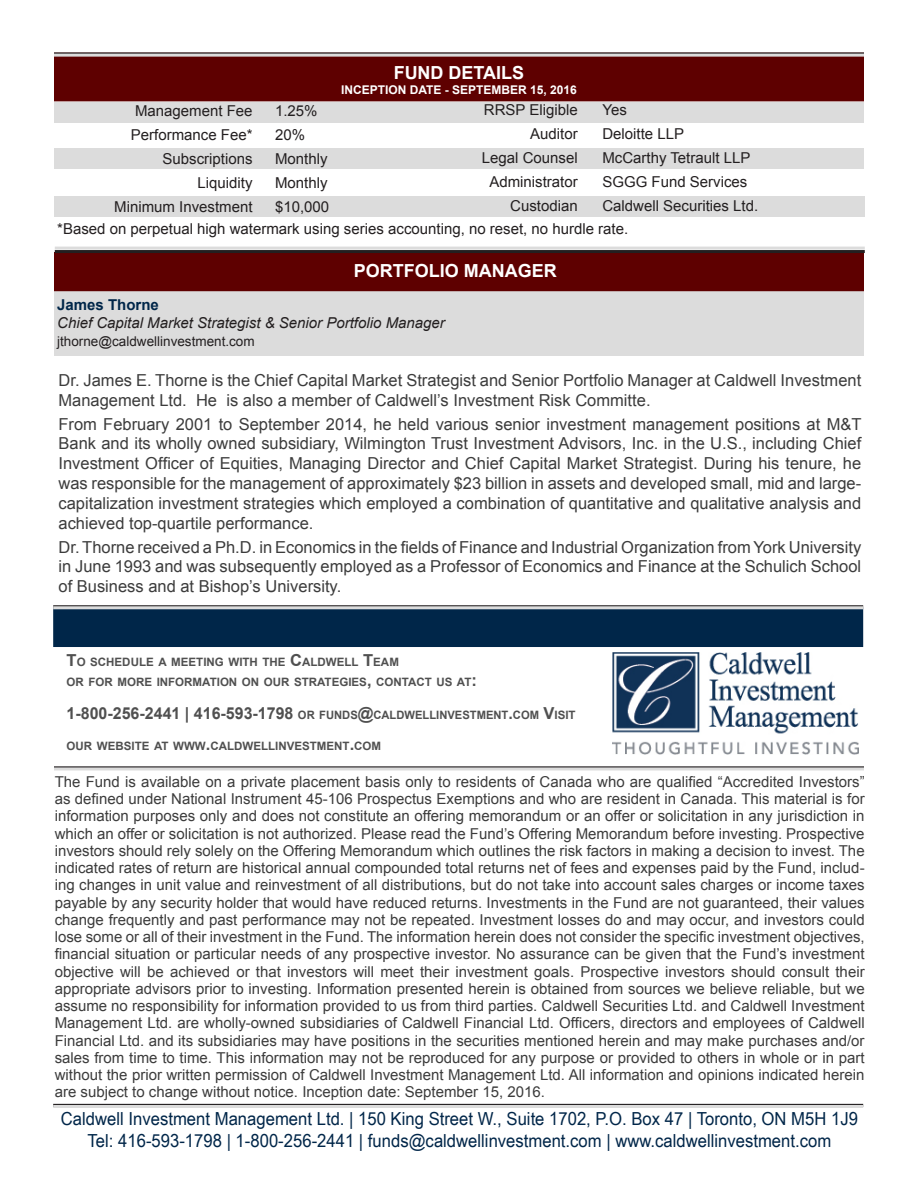
<style>
.page{position:relative;width:918px;height:1188px;background:#fff}
.page>*{position:absolute;margin:0;border:0;box-sizing:border-box;transform-origin:0 0}
.Paragraph_Style_1{font:18px "Arial Narrow";color:#002649;scale:1.13 1}
.t1{font:700 18px "Arial";color:#fff}
.Paragraph_Style_1-2{font:16.5px/19.8px "Arial";color:#3c3c3c;text-align:justify}
.t2{font:15px/17.2px "Arial";color:#3c3c3c;text-align:justify}
.Paragraph_Style_1-3{font:15px/24px "Arial";color:#231f20;text-align:right}
.Paragraph_Style_1-4{font:italic 15px "Arial";color:#231f20}
.Paragraph_Style_1-5{font:700 15px "Arial";color:#002649}
.Paragraph_Style_1-6{font:13.5px "Arial";color:#231f20}
.t3{font:700 12px "Arial";color:#fff}
.t4{font:700 11.55px "Arial";color:#505050}
.s1{font-size:16.5px}
</style>
<div class="page">
<div style="left:54px;top:292px;width:810px;height:64px;background:#dcdcdc"></div>
<div style="left:54px;top:53px;width:810px;height:48px;background:#5e0000"></div>
<hr style="left:54px;top:52px;width:810px;height:4px;background:#6e6364">
<hr style="left:54px;top:54px;width:810px;height:3px;background:#dcdcdc">
<img style="left:612px;top:653px;width:246px;height:102px">
<hr style="left:53px;top:1104px;width:810px;height:3px;background:#231f20">
<hr style="left:53px;top:1105px;width:810px;height:3px;background:#dcdcdc">
<hr style="left:54px;top:766px;width:810px;height:3px;background:#231f20">
<hr style="left:54px;top:767px;width:810px;height:3px;background:#dcdcdc">
<div style="left:53px;top:608px;width:810px;height:39px;background:#002649;border:2px solid #002649"></div>
<hr style="left:53px;top:605px;width:810px;height:3px;background:#231f20">
<hr style="left:53px;top:606px;width:810px;height:3px;background:#dcdcdc">
<div style="left:54px;top:252px;width:810px;height:39px;background:#5e0000"></div>
<hr style="left:55px;top:250px;width:810px;height:3px;background:#231f20">
<hr style="left:55px;top:247px;width:810px;height:3px;background:#dcdcdc">
<div style="left:55px;top:196px;width:810px;height:21px;background:#dcdcdc"></div>
<div style="left:54px;top:148px;width:810px;height:21px;background:#dcdcdc"></div>
<div style="left:54px;top:102px;width:810px;height:21px;background:#dcdcdc"></div>
<p class="t1" style="left:394px;top:61px;width:132px">FUND DETAILS</p>
<p class="t3" style="left:341px;top:82px;width:237px">INCEPTION DATE - SEPTEMBER 15, 2016</p>
<p class="Paragraph_Style_1-3" style="left:484px;top:98px;width:95px">RRSP Eligible</p>
<p class="Paragraph_Style_1-3" style="left:530px;top:122px;width:49px">Auditor</p>
<p class="Paragraph_Style_1-3" style="left:482px;top:146px;width:97px">Legal Counsel</p>
<p class="Paragraph_Style_1-3" style="left:489px;top:170px;width:90px">Administrator</p>
<p class="Paragraph_Style_1-3" style="left:510px;top:194px;width:69px">Custodian</p>
<p class="Paragraph_Style_1-3" style="left:57px;top:217px;width:573px">*Based on perpetual high watermark using series accounting, no reset, no hurdle rate.</p>
<p class="Paragraph_Style_1-3" style="left:602px;top:98px;width:26px">Yes</p>
<p class="Paragraph_Style_1-3" style="left:602px;top:122px;width:83px">Deloitte LLP</p>
<p class="Paragraph_Style_1-3" style="left:602px;top:146px;width:150px">McCarthy Tetrault LLP</p>
<p class="Paragraph_Style_1-3" style="left:602px;top:170px;width:147px">SGGG Fund Services</p>
<p class="Paragraph_Style_1-3" style="left:602px;top:194px;width:157px">Caldwell Securities Ltd.</p>
<p class="Paragraph_Style_1-3" style="left:275px;top:99px;width:44px">1.25%</p>
<p class="Paragraph_Style_1-3" style="left:275px;top:123px;width:32px">20%</p>
<p class="Paragraph_Style_1-3" style="left:275px;top:147px;width:54px">Monthly</p>
<p class="Paragraph_Style_1-3" style="left:275px;top:171px;width:54px">Monthly</p>
<p class="Paragraph_Style_1-3" style="left:275px;top:195px;width:56px">$10,000</p>
<p class="Paragraph_Style_1-3" style="left:135px;top:99px;width:119px">Management Fee</p>
<p class="Paragraph_Style_1-3" style="left:131px;top:123px;width:123px">Performance Fee*<br>Subscriptions</p>
<p class="Paragraph_Style_1-3" style="left:198px;top:171px;width:57px">Liquidity</p>
<p class="Paragraph_Style_1-3" style="left:114px;top:195px;width:140px">Minimum Investment</p>
<p class="t1" style="left:354px;top:258px;width:205px">PORTFOLIO MANAGER</p>
<p class="Paragraph_Style_1-5" style="left:57px;top:295px;width:103px">James Thorne</p>
<p class="Paragraph_Style_1-4" style="left:57px;top:313px;width:389px">Chief Capital Market Strategist &amp; Senior Portfolio Manager</p>
<p class="Paragraph_Style_1-6" style="left:57px;top:332px;width:199px">jthorne@caldwellinvestment.com</p>
<p class="Paragraph_Style_1-2" style="left:58px;top:370px;width:804px">Dr. James E. Thorne is the Chief Capital Market Strategist and Senior Portfolio Manager at Caldwell Investment<br>Management Ltd. He is also a member of Caldwell’s Investment Risk Committe.</p>
<p class="Paragraph_Style_1-2" style="left:58px;top:414px;width:805px">From February 2001 to September 2014, he held various senior investment management positions at M&amp;T Bank and its wholly owned subsidiary, Wilmington Trust Investment Advisors, Inc. in the U.S., including Chief Investment Officer of Equities, Managing Director and Chief Capital Market Strategist. During his tenure, he was responsible for the management of approximately $23 billion in assets and developed small, mid and large&shy;capitalization investment strategies which employed a combination of quantitative and qualitative analysis and achieved top-quartile performance.</p>
<p class="Paragraph_Style_1-2" style="left:58px;top:537px;width:804px">Dr. Thorne received a Ph.D. in Economics in the fields of Finance and Industrial Organization from York University in June 1993 and was subsequently employed as a Professor of Economics and Finance at the Schulich School of Business and at Bishop’s University.</p>
<p class="t4" style="left:67px;top:654px;width:334px"><span class="s1">T</span>O SCHEDULE A MEETING WITH THE <span class="s1">C</span>ALDWELL <span class="s1">T</span>EAM</p>
<p class="t4" style="left:67px;top:674px;width:412px">OR FOR MORE INFORMATION ON OUR STRATEGIES<span class="s1">,</span> CONTACT US AT<span class="s1">:</span></p>
<p class="t4" style="left:67px;top:707px;width:510px"><span class="s1">1-800-256-2441 | 416-593-1798</span> OR FUNDS<span class="s1">@</span>CALDWELLINVESTMENT<span class="s1">.</span>COM <span class="s1">V</span>ISIT</p>
<p class="t4" style="left:67px;top:739px;width:316px">OUR WEBSITE AT WWW<span class="s1">.</span>CALDWELLINVESTMENT<span class="s1">.</span>COM</p>
<p class="t2" style="left:55px;top:773px;width:812px">The Fund is available on a private placement basis only to residents of Canada who are qualified “Accredited Investors” as defined under National Instrument 45-106 Prospectus Exemptions and who are resident in Canada. This material is for information purposes only and does not constitute an offering memorandum or an offer or solicitation in any jurisdiction in which an offer or solicitation is not authorized. Please read the Fund’s Offering Memorandum before investing. Prospective investors should rely solely on the Offering Memorandum which outlines the risk factors in making a decision to invest. The indicated rates of return are historical annual compounded total returns net of fees and expenses paid by the Fund, includ&shy;ing changes in unit value and reinvestment of all distributions, but do not take into account sales charges or income taxes payable by any security holder that would have reduced returns. Investments in the Fund are not guaranteed, their values change frequently and past performance may not be repeated. Investment losses do and may occur, and investors could lose some or all of their investment in the Fund. The information herein does not consider the specific investment objectives, financial situation or particular needs of any prospective investor. No assurance can be given that the Fund’s investment objective will be achieved or that investors will meet their investment goals. Prospective investors should consult their appropriate advisors prior to investing. Information presented herein is obtained from sources we believe reliable, but we assume no responsibility for information provided to us from third parties. Caldwell Securities Ltd. and Caldwell Investment Management Ltd. are wholly-owned subsidiaries of Caldwell Financial Ltd. Officers, directors and employees of Caldwell Financial Ltd. and its subsidiaries may have positions in the securities mentioned herein and may make purchases and/or sales from time to time. This information may not be reproduced for any purpose or provided to others in whole or in part without the prior written permission of Caldwell Investment Management Ltd. All information and opinions indicated herein are subject to change without notice. Inception date: September 15, 2016.</p>
<p class="Paragraph_Style_1" style="left:61px;top:1106px;width:707px">Caldwell Investment Management Ltd. | 150 King Street W., Suite 1702, P.O. Box 47 | Toronto, ON M5H 1J9</p>
<p class="Paragraph_Style_1" style="left:88px;top:1128px;width:660px">Tel: 416-593-1798 | 1-800-256-2441 | funds@caldwellinvestment.com | www.caldwellinvestment.com</p>
</div>
